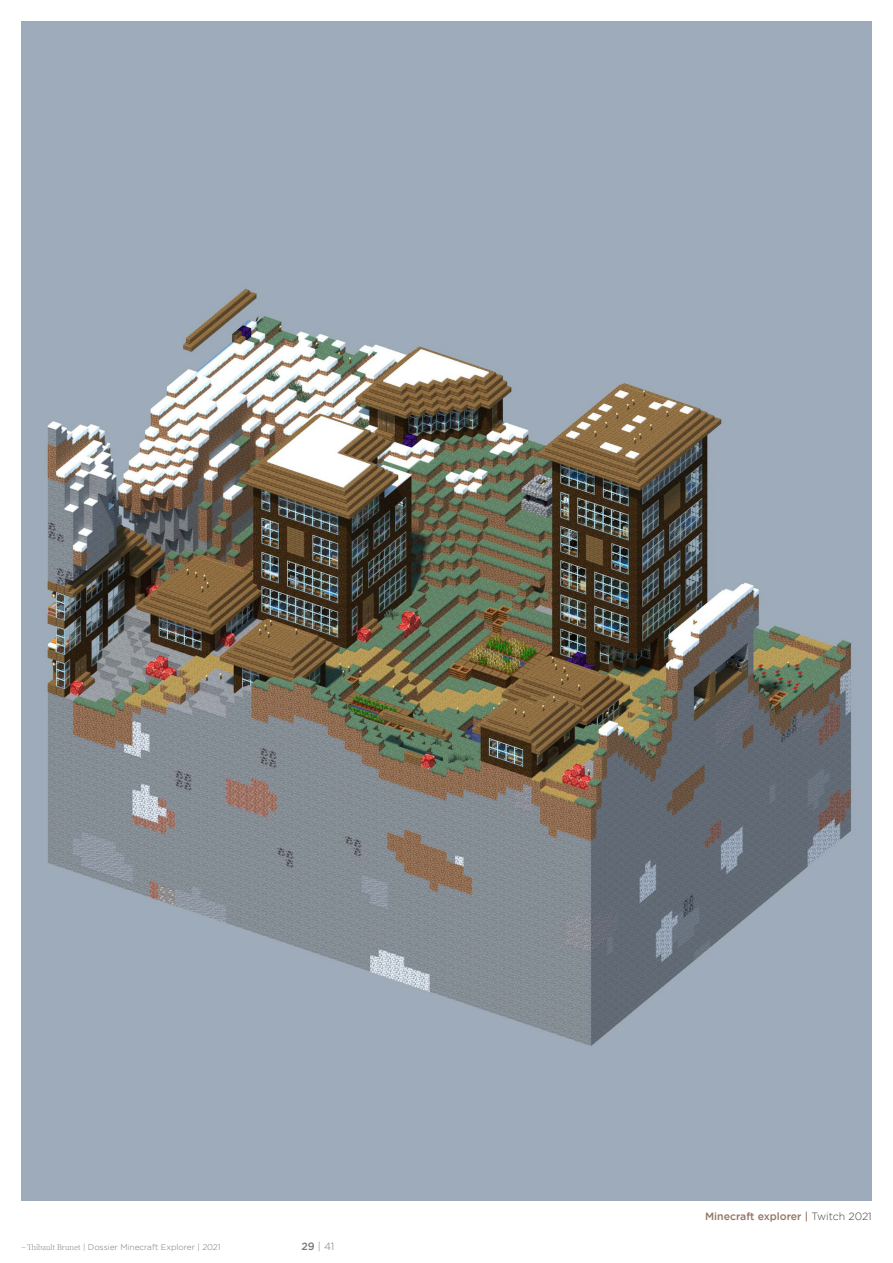
<style>
.page{position:relative;width:893px;height:1263px;background:#fff}
.page>*{position:absolute;margin:0;border:0;box-sizing:border-box;transform-origin:0 0}
.Légende_img{font:500 10.5px "Gotham";color:#927565}
.Folio{font:300 10.5px "Gotham";color:#76787b}
.Folio-2{font:300 8.25px "Gotham";color:#76787b}
.s1{font-family:"Inferi"}
.s2{font-weight:500}
.s3{font-weight:300;color:#3e3e3f}
</style>
<div class="page">
<img style="left:21px;top:21px;width:851px;height:1179px">
<p class="Folio-2" style="left:21px;top:1242px;width:201px"><span class="s1">–Thibault Brunet</span> | Dossier Minecraft Explorer | 2021</p>
<p class="Folio" style="left:301px;top:1240px;width:34px"><span class="s2">29</span> | 41</p>
<p class="Légende_img" style="left:705px;top:1210px;width:168px">Minecraft explorer | <span class="s3">Twitch 2021</span></p>
</div>
